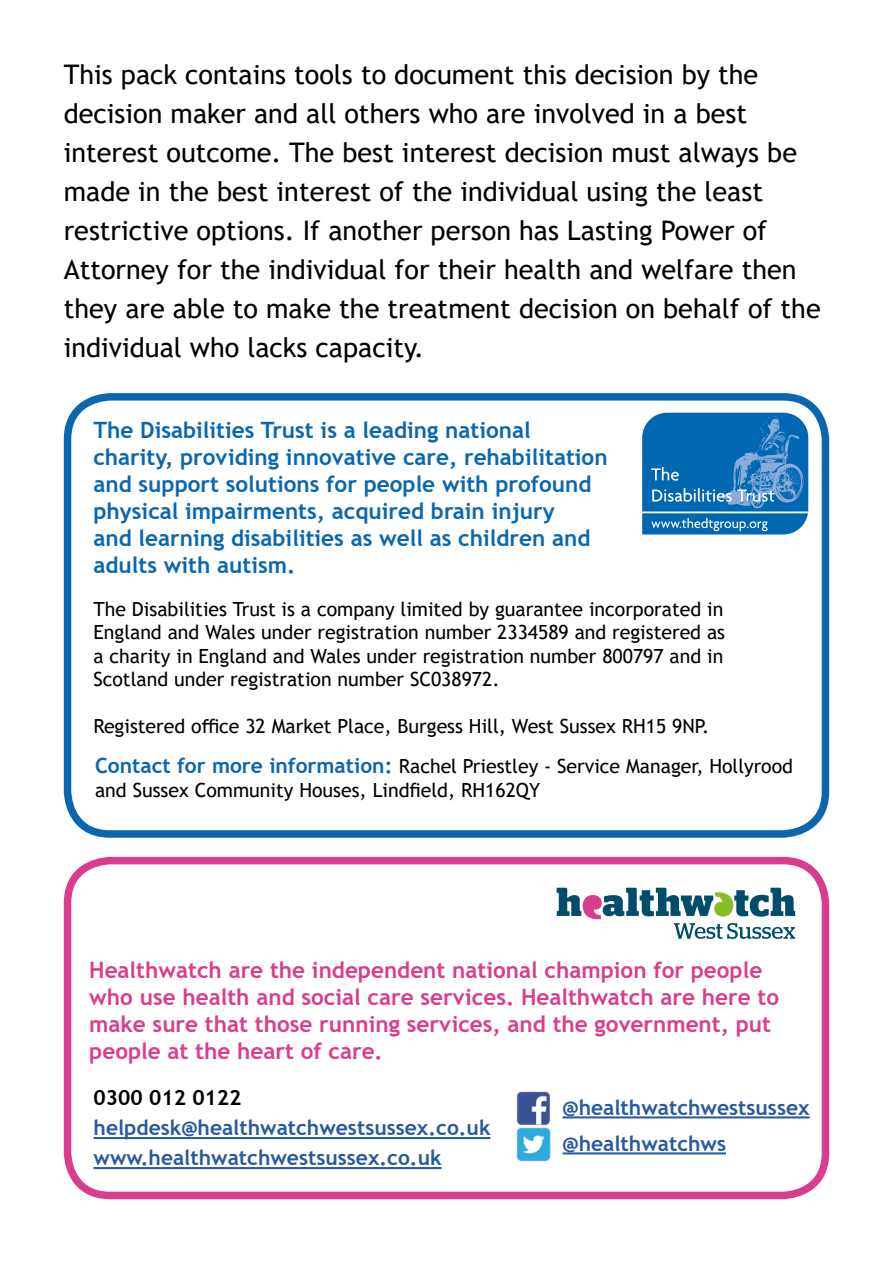
<style>
.page{position:relative;width:893px;height:1263px;background:#fff}
.page>*{position:absolute;margin:0;border:0;box-sizing:border-box;transform-origin:0 0}
.t1{font:27px/39px "Trebuchet MS";color:#000}
.t2{font:700 22.5px/27px "Trebuchet MS";color:#0967b1}
.t3{font:700 22.5px/27px "Trebuchet MS";color:#da3c8e}
.t4{font:700 21px/30px "Trebuchet MS";color:#275b9b}
.t5{font:700 21px "Trebuchet MS";color:#000}
.t6{font:19.5px/23.4px "Trebuchet MS";color:#000;text-align:justify}
.s1{font-weight:700;font-size:21px;color:#0b66b0}
.s2{color:#d93c8e}
</style>
<div class="page">
<div style="left:64px;top:393px;width:765px;height:445px;border:8px solid #0b66b0;border-radius:43px"></div>
<div style="left:64px;top:857px;width:765px;height:342px;border:8px solid #db3c8e;border-radius:43px"></div>
<svg style="left:557px;top:888px;width:238px;height:51px"></svg>
<hr style="left:94px;top:1137px;width:396px;height:2px;background:#275b9b">
<hr style="left:94px;top:1167px;width:347px;height:2px;background:#275b9b">
<img style="left:516px;top:1129px;width:35px;height:33px">
<img style="left:516px;top:1091px;width:34px;height:38px">
<hr style="left:562px;top:1116px;width:248px;height:2px;background:#275b9b">
<hr style="left:562px;top:1152px;width:164px;height:2px;background:#275b9b">
<svg style="left:642px;top:413px;width:166px;height:121px"></svg>
<p class="t1" style="left:64px;top:54px;width:758px">This pack contains tools to document this decision by the decision maker and all others who are involved in a best interest outcome. The best interest decision must always be made in the best interest of the individual using the least restrictive options. If another person has Lasting Power of Attorney for the individual for their health and welfare then they are able to make the treatment decision on behalf of the individual who lacks capacity.</p>
<p class="t2" style="left:93px;top:416px;width:516px">The Disabilities Trust is a leading national charity, providing innovative care, rehabilitation and support solutions for people with profound physical impairments, acquired brain injury<br>and learning disabilities as well as children and adults with autism.</p>
<p class="t6" style="left:93px;top:597px;width:633px">The Disabilities Trust is a company limited by guarantee incorporated in England and Wales under registration number 2334589 and registered as a charity in England and Wales under registration number 800797 and in Scotland under registration number SC038972.</p>
<p class="t6" style="left:93px;top:706px;width:701px;line-height:40px">Registered office 32 Market Place, Burgess Hill, West Sussex RH15 9NP.<br><span class="s1">Contact for more information:</span> Rachel Priestley - Service Manager, Hollyrood</p>
<p class="t6" style="left:95px;top:778px;width:447px">and Sussex Community Houses, Lindfield, RH162QY</p>
<p class="t3" style="left:89px;top:957px;width:691px">Healthwatch are the independent national champion for people who use health and social care services. Healthwatch are here to make sure that those running services, and the government, put people at the heart of <span class="s2">care.</span></p>
<p class="t5" style="left:94px;top:1085px;width:150px">0300 012 0122</p>
<p class="t4" style="left:94px;top:1113px;width:398px">helpdesk@healthwatchwestsussex.co.uk www.healthwatchwestsussex.co.uk</p>
<p class="t4" style="left:562px;top:1089px;width:249px;line-height:36px">@healthwatchwestsussex @healthwatchws</p>
</div>
